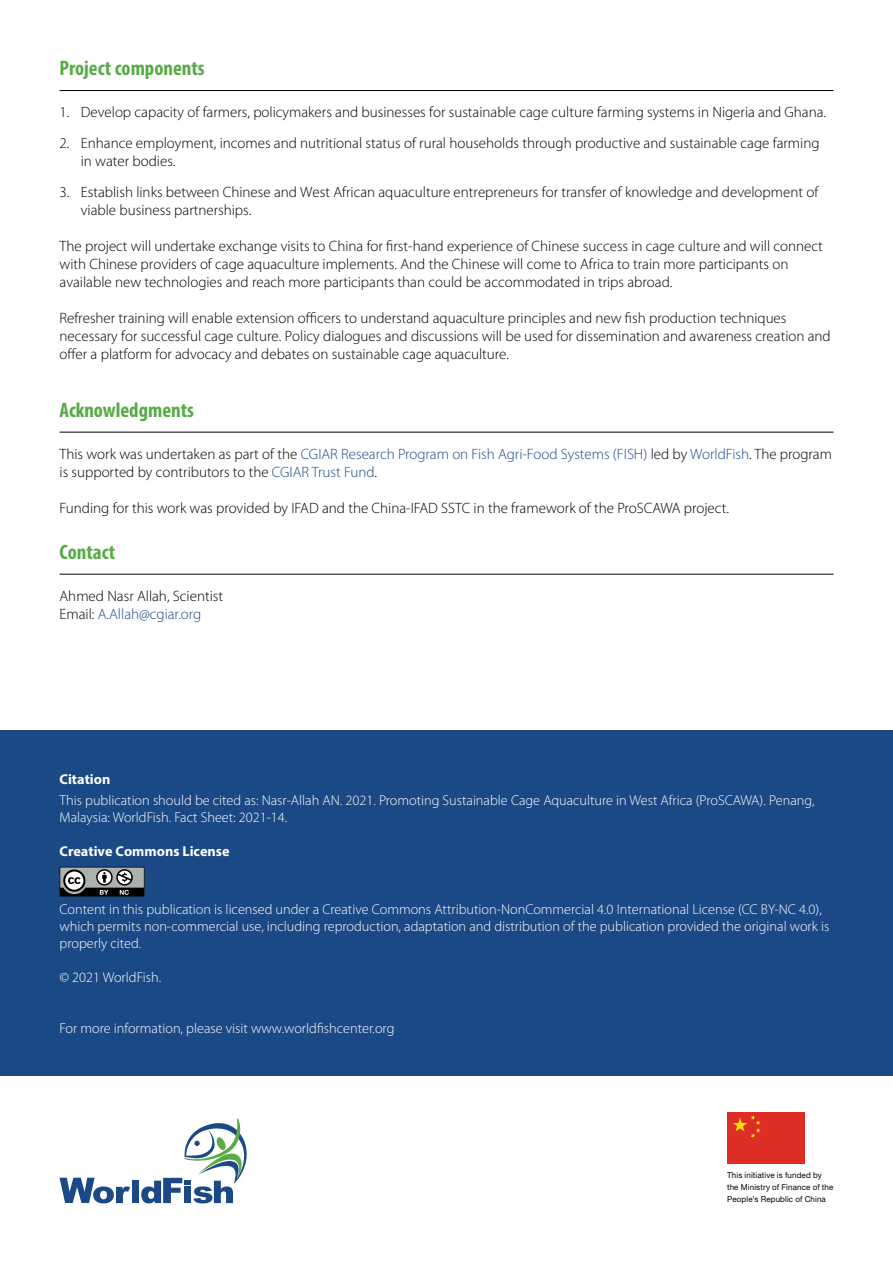
<style>
.page{position:relative;width:893px;height:1263px;background:#fff}
.page>*{position:absolute;margin:0;border:0;box-sizing:border-box;transform-origin:0 0}
.t1{font:700 condensed 21px "Myriad Pro";color:#58ab47}
.t2{font:300 15px/18px "Myriad Pro";color:#000}
.t3{font:300 14.25px/17.1px "Myriad Pro";color:#fff}
.t4{font:700 14.25px "Myriad Pro";color:#fff}
.t5{font:8.1px/11.9px "Helvetica Neue LT Std";letter-spacing:.015em;color:#000}
.s1{color:#1b4985}
</style>
<div class="page">
<hr style="left:60px;top:90px;width:773px;height:1px;background:#000">
<hr style="left:60px;top:432px;width:773px;height:1px;background:#000">
<hr style="left:60px;top:574px;width:773px;height:1px;background:#000">
<div style="left:0;top:730px;width:893px;height:346px;background:#1b4985"></div>
<div style="left:132px;top:1181px;width:7px;height:22px;background:#1b4985"></div>
<svg style="left:60px;top:1178px;width:70px;height:25px"></svg>
<svg style="left:141px;top:1118px;width:106px;height:85px"></svg>
<div style="left:727px;top:1112px;width:78px;height:52px;background:#dd2e26"></div>
<svg style="left:733px;top:1115px;width:28px;height:23px"></svg>
<svg style="left:60px;top:867px;width:85px;height:29px;background:#737774"></svg>
<h1 class="t1" style="left:60px;top:55px;width:147px">Project components</h1>
<p class="t2" style="left:60px;top:103px;width:768px">1. Develop capacity of farmers, policymakers and businesses for sustainable cage culture farming systems in Nigeria and Ghana.</p>
<p class="t2" style="left:81px;top:134px;width:740px;text-indent:-21px">2. Enhance employment, incomes and nutritional status of rural households through productive and sustainable cage farming in water bodies.</p>
<p class="t2" style="left:81px;top:183px;width:739px;text-indent:-21px">3. Establish links between Chinese and West African aquaculture entrepreneurs for transfer of knowledge and development of viable business partnerships.</p>
<p class="t2" style="left:60px;top:237px;width:765px">The project will undertake exchange visits to China for first-hand experience of Chinese success in cage culture and will connect with Chinese providers of cage aquaculture implements. And the Chinese will come to Africa to train more participants on available new technologies and reach more participants than could be accommodated in trips abroad.</p>
<p class="t2" style="left:60px;top:309px;width:773px">Refresher training will enable extension officers to understand aquaculture principles and new fish production techniques necessary for successful cage culture. Policy dialogues and discussions will be used for dissemination and awareness creation and offer a platform for advocacy and debates on sustainable cage aquaculture.</p>
<h1 class="t1" style="left:60px;top:397px;width:136px">Acknowledgments</h1>
<p class="t2" style="left:60px;top:445px;width:774px">This work was undertaken as part of the <span class="s1">CGIAR Research Program on Fish Agri-Food Systems (FISH)</span> led by <span class="s1">WorldFish</span>. The program is supported by contributors to the <span class="s1">CGIAR Trust Fund</span>.</p>
<p class="t2" style="left:60px;top:499px;width:671px">Funding for this work was provided by IFAD and the China-IFAD SSTC in the framework of the ProSCAWA project.</p>
<h1 class="t1" style="left:60px;top:539px;width:57px">Contact</h1>
<p class="t2" style="left:60px;top:587px;width:165px">Ahmed Nasr Allah, Scientist<br>Email: <span class="s1">A.Allah@cgiar.org</span></p>
<p class="t4" style="left:60px;top:769px;width:52px">Citation</p>
<p class="t3" style="left:60px;top:792px;width:756px">This publication should be cited as: Nasr-Allah AN. 2021. Promoting Sustainable Cage Aquaculture in West Africa (ProSCAWA). Penang,<br>Malaysia: WorldFish. Fact Sheet: 2021-14.</p>
<p class="t4" style="left:60px;top:842px;width:172px">Creative Commons License</p>
<p class="t3" style="left:60px;top:900px;width:771px">Content in this publication is licensed under a Creative Commons Attribution-NonCommercial 4.0 International License (CC BY-NC 4.0), which permits non-commercial use, including reproduction, adaptation and distribution of the publication provided the original work is properly cited.</p>
<p class="t3" style="left:60px;top:969px;width:103px">© 2021 WorldFish.</p>
<p class="t3" style="left:60px;top:1020px;width:336px">For more information, please visit www.worldfishcenter.org</p>
<p class="t5" style="left:727px;top:1169px;width:108px">This initiative is funded by the Ministry of Finance of the<br>People’s Republic of China</p>
</div>
